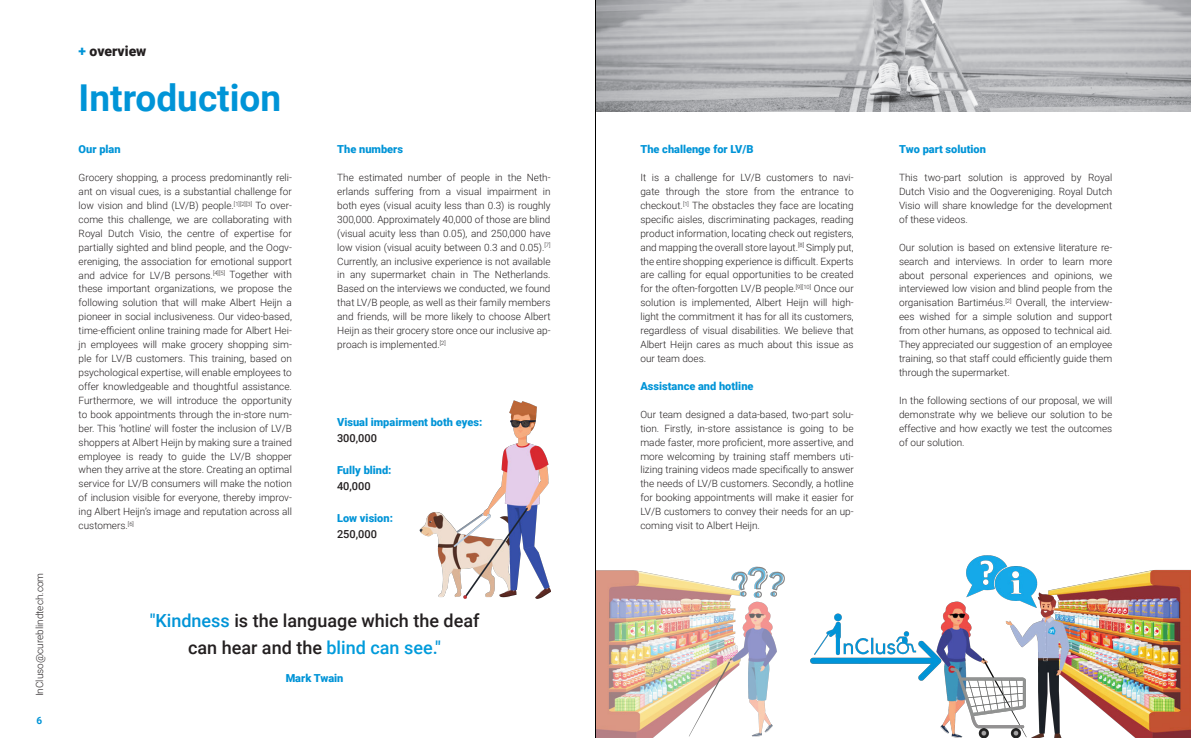
<style>
.page{position:relative;width:1191px;height:738px;background:#fff}
.page>*{position:absolute;margin:0;border:0;box-sizing:border-box;transform-origin:0 0}
.t1{font:700 37px "Roboto";color:#0094d7}
.t2{font:500 18px/27.8px "Roboto";color:#231f20;text-align:center}
.Section{font:900 14px "Roboto";color:#231f20}
.Body{font:900 11px "Roboto";color:#0094d7}
.Body-2{font:500 11px "Roboto";color:#231f20}
.Body-3{font:300 10px/13.9px "Roboto";color:#231f20;text-align:justify}
.t3{font:700 10px "Roboto";color:#0094d7}
.s1{color:#0094d7}
.s2{color:#009bdb}
</style>
<div class="page">
<img style="left:419px;top:400px;width:131px;height:198px">
<img style="left:596px;top:0;width:595px;height:111px">
<img style="left:597px;top:566px;width:188px;height:171px">
<img style="left:810px;top:613px;width:61px;height:51px">
<img style="left:871px;top:555px;width:320px;height:182px">
<hr style="left:595px;top:0;width:1px;height:737px;background:#000">
<p class="Body-3" style="left:32px;top:695px;width:125px;rotate:-90deg">InCluso@cureblindtech.com</p>
<p class="t3" style="left:36px;top:713px;width:7px">6</p>
<p class="Section" style="left:79px;top:41px;width:69px"><span class="s1">+</span> overview</p>
<p class="t1" style="left:79px;top:72px;width:204px">Introduction</p>
<p class="Body" style="left:79px;top:141px;width:43px">Our plan</p>
<p class="Body-3" style="left:79px;top:170px;width:215px">Grocery shopping, a process predominantly reli&shy;ant on visual cues, is a substantial challenge for low vision and blind (LV/B) people.<sup>[1][2][3]</sup> To over&shy;come this challenge, we are collaborating with Royal Dutch Visio, the centre of expertise for partially sighted and blind people, and the Oogv&shy;ereniging, the association for emotional support and advice for LV/B persons.<sup>[4][5]</sup> Together with these important organizations, we propose the following solution that will make Albert Heijn a pioneer in social inclusiveness. Our video-based, time-efficient online training made for Albert Hei&shy;jn employees will make grocery shopping sim&shy;ple for LV/B customers. This training, based on psychological expertise, will enable employees to offer knowledgeable and thoughtful assistance.<br>Furthermore, we will introduce the opportunity to book appointments through the in-store num&shy;ber. This ‘hotline’ will foster the inclusion of LV/B shoppers at Albert Heijn by making sure a trained employee is ready to guide the LV/B shopper when they arrive at the store. Creating an optimal service for LV/B consumers will make the notion of inclusion visible for everyone, thereby improv&shy;ing Albert Heijn’s image and reputation across all customers.<sup>[6]</sup></p>
<p class="Body" style="left:337px;top:141px;width:67px">The numbers</p>
<p class="Body-3" style="left:337px;top:170px;width:215px">The estimated number of people in the Neth&shy;erlands suffering from a visual impairment in both eyes (visual acuity less than 0.3) is roughly 300,000. Approximately 40,000 of those are blind (visual acuity less than 0.05), and 250,000 have low vision (visual acuity between 0.3 and 0.05).<sup>[7] </sup>Currently, an inclusive experience is not available in any supermarket chain in The Netherlands.<br>Based on the interviews we conducted, we found that LV/B people, as well as their family members and friends, will be more likely to choose Albert Heijn as their grocery store once our inclusive ap&shy;proach is implemented.<sup>[2]</sup></p>
<p class="Body" style="left:337px;top:414px;width:147px">Visual impairment both eyes:</p>
<p class="Body-2" style="left:337px;top:430px;width:41px">300,000</p>
<p class="Body" style="left:337px;top:462px;width:56px">Fully blind:</p>
<p class="Body-2" style="left:337px;top:478px;width:35px">40,000</p>
<p class="Body" style="left:337px;top:510px;width:57px">Low vision:</p>
<p class="Body-2" style="left:337px;top:526px;width:41px">250,000</p>
<p class="t2" style="left:150px;top:605px;width:331px"><span class="s1">"Kindness</span> is the language which the deaf can hear and the <span class="s2">blind can see</span><span class="s1">."</span></p>
<p class="Body" style="left:286px;top:670px;width:59px">Mark Twain</p>
<p class="Body" style="left:640px;top:141px;width:115px">The challenge for LV/B</p>
<p class="Body-3" style="left:640px;top:170px;width:215px">It is a challenge for LV/B customers to navi&shy;gate through the store from the entrance to checkout.<sup>[1]</sup> The obstacles they face are locating specific aisles, discriminating packages, reading product information, locating check out registers, and mapping the overall store layout.<sup>[8]</sup> Simply put, the entire shopping experience is difficult. Experts are calling for equal opportunities to be created for the often-forgotten LV/B people.<sup>[9][10]</sup> Once our solution is implemented, Albert Heijn will high&shy;light the commitment it has for all its customers, regardless of visual disabilities. We believe that Albert Heijn cares as much about this issue as our team does.</p>
<p class="Body" style="left:640px;top:378px;width:115px">Assistance and hotline</p>
<p class="Body-3" style="left:640px;top:406px;width:215px">Our team designed a data-based, two-part solu&shy;tion. Firstly, in-store assistance is going to be made faster, more proficient, more assertive, and more welcoming by training staff members uti&shy;lizing training videos made specifically to answer the needs of LV/B customers. Secondly, a hotline for booking appointments will make it easier for LV/B customers to convey their needs for an up&shy;coming visit to Albert Heijn.</p>
<p class="Body" style="left:899px;top:141px;width:88px">Two part solution</p>
<p class="Body-3" style="left:899px;top:170px;width:215px">This two-part solution is approved by Royal Dutch Visio and the Oogvereniging. Royal Dutch Visio will share knowledge for the development of these videos.</p>
<p class="Body-3" style="left:899px;top:239px;width:215px">Our solution is based on extensive literature re&shy;search and interviews. In order to learn more about personal experiences and opinions, we interviewed low vision and blind people from the organisation Bartiméus.<sup>[2]</sup> Overall, the interview&shy;ees wished for a simple solution and support from other humans, as opposed to technical aid.<br>They appreciated our suggestion of an employee training, so that staff could efficiently guide them through the supermarket.</p>
<p class="Body-3" style="left:899px;top:392px;width:215px">In the following sections of our proposal, we will demonstrate why we believe our solution to be effective and how exactly we test the outcomes of our solution.</p>
</div>
